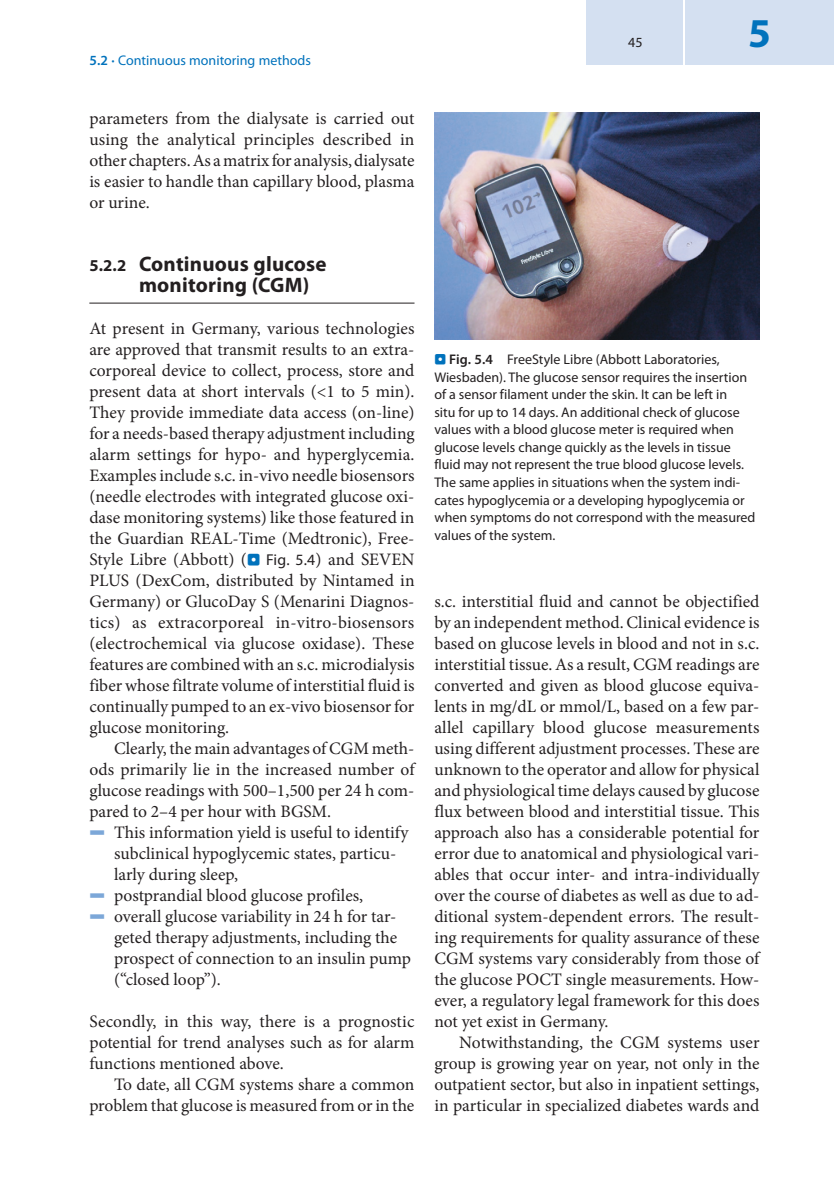
<style>
.page{position:relative;width:834px;height:1191px;background:#fff}
.page>*{position:absolute;margin:0;border:0;box-sizing:border-box;transform-origin:0 0}
.t1{font:700 41.12px "Npfvnd Nnlbpg Myriad Pro";color:#0072bc}
.t2{font:700 21px/21px "Tmcvhq Ywrnlj Myriad Pro";letter-spacing:.01em;color:#231f20}
.t3{font:17.5px/21px "Rsrqgy Kdchgv Minion Pro";color:#231f20;text-align:justify}
.t4{font:14px/17.5px "Dqqcfl Cntlng Myriad Pro";color:#231f20}
.t5{font:14px "Dqqcfl Cntlng Myriad Pro";color:#0072bc}
.s1{font-family:"Csqqgt Sgwlmc Myriad Pro";font-weight:600}
.s2{font-size:16.62px}
.s3{font-family:"Mhxlmx Qqgcmd Blik Buttons";font-size:15.75px;color:#0072bc}
.s4{font-family:"Dqqcfl Cntlng Myriad Pro";font-size:15.75px}
.s5{font-family:"Mhxlmx Qqgcmd Blik Buttons";color:#7ca7d8}
.s6{font-family:"Mhxlmx Qqgcmd Blik Buttons";color:#0072bc}
</style>
<div class="page">
<div style="left:685px;top:0;width:148px;height:64px;background:#d4e0f1"></div>
<div style="left:585px;top:0;width:97px;height:64px;background:#d4e0f1"></div>
<hr style="left:89px;top:303px;width:325px;height:1px;background:#231f20">
<img style="left:434px;top:113px;width:325px;height:226px">
<p class="t5" style="left:89px;top:51px;width:223px"><span class="s1">5.2 ·</span> Continuous monitoring methods</p>
<p class="t3" style="left:89px;top:108px;width:326px">parameters from the dialysate is carried out using the analytical principles described in other chapters. As a matrix for analysis, dialysate is easier to handle than capillary blood, plasma or urine.</p>
<p class="t4" style="left:628px;top:33px;width:16px">45</p>
<h1 class="t1" style="left:748px;top:6px;width:24px">5</h1>
<p class="t2" style="left:139px;top:253px;width:189px;text-indent:-50px"><span class="s2">5.2.2</span> Continuous glucose monitoring (CGM)</p>
<p class="t3" style="left:89px;top:318px;width:327px">At present in Germany, various technologies are approved that transmit results to an extra&shy;corporeal device to collect, process, store and present data at short intervals (&lt;1 to 5 min).<br>They provide immediate data access (on-line) for a needs-based therapy adjustment including alarm settings for hypo- and hyperglycemia.<br>Examples include s.c. in-vivo needle biosensors (needle electrodes with integrated glucose oxi&shy;dase monitoring systems) like those featured in the Guardian REAL-Time (Medtronic), Free-Style Libre (Abbott) (<span class="s3">.</span> <span class="s4">Fig. 5.4</span>) and SEVEN PLUS (DexCom, distributed by Nintamed in Germany) or GlucoDay S (Menarini Diagnos&shy;tics) as extracorporeal in-vitro-biosensors (electrochemical via glucose oxidase). These features are combined with an s.c. microdialysis fiber whose filtrate volume of interstitial fluid is continually pumped to an ex-vivo biosensor for glucose monitoring.</p>
<p class="t3" style="left:114px;top:738px;width:302px">Clearly, the main advantages of CGM meth-</p>
<p class="t3" style="left:89px;top:759px;width:326px">ods primarily lie in the increased number of</p>
<p class="t3" style="left:89px;top:780px;width:326px">glucose readings with 500–1,500 per 24 h com-</p>
<p class="t3" style="left:89px;top:801px;width:243px">pared to 2–4 per hour with BGSM.</p>
<p class="t3" style="left:89px;top:822px;width:320px"><span class="s5">5</span> This information yield is useful to identify</p>
<p class="t3" style="left:114px;top:843px;width:284px">subclinical hypoglycemic states, particu-</p>
<p class="t3" style="left:114px;top:864px;width:125px">larly during sleep,</p>
<p class="t3" style="left:89px;top:885px;width:275px"><span class="s5">5</span> postprandial blood glucose profiles,</p>
<p class="t3" style="left:89px;top:906px;width:308px"><span class="s5">5</span> overall glucose variability in 24 h for tar-</p>
<p class="t3" style="left:114px;top:927px;width:284px">geted therapy adjustments, including the</p>
<p class="t3" style="left:114px;top:948px;width:298px">prospect of connection to an insulin pump</p>
<p class="t3" style="left:114px;top:969px;width:108px">(“closed loop”).</p>
<p class="t3" style="left:89px;top:1011px;width:326px">Secondly, in this way, there is a prognostic potential for trend analyses such as for alarm functions mentioned above.</p>
<p class="t3" style="left:89px;top:1074px;width:326px;text-align:right">To date, all CGM systems share a common problem that glucose is measured from or in the</p>
<p class="t4" style="left:434px;top:351px;width:322px"><span class="s6">.</span> <span class="s1">Fig. 5.4</span> FreeStyle Libre (Abbott Laboratories, Wiesbaden). The glucose sensor requires the insertion of a sensor filament under the skin. It can be left in<br>situ for up to 14 days. An additional check of glucose values with a blood glucose meter is required when glucose levels change quickly as the levels in tissue fluid may not represent the true blood glucose levels.<br>The same applies in situations when the system indi&shy;cates hypoglycemia or a developing hypoglycemia or when symptoms do not correspond with the measured values of the system.</p>
<p class="t3" style="left:434px;top:591px;width:327px">s.c. interstitial fluid and cannot be objectified by an independent method. Clinical evidence is based on glucose levels in blood and not in s.c. interstitial tissue. As a result, CGM readings are converted and given as blood glucose equiva&shy;lents in mg/dL or mmol/L, based on a few par&shy;allel capillary blood glucose measurements using different adjustment processes. These are unknown to the operator and allow for physical and physiological time delays caused by glucose flux between blood and interstitial tissue. This approach also has a considerable potential for error due to anatomical and physiological vari&shy;ables that occur inter- and intra-individually over the course of diabetes as well as due to ad&shy;ditional system-dependent errors. The result&shy;ing requirements for quality assurance of these CGM systems vary considerably from those of the glucose POCT single measurements. How&shy;ever, a regulatory legal framework for this does not yet exist in Germany.</p>
<p class="t3" style="left:434px;top:1032px;width:327px;text-indent:25px">Notwithstanding, the CGM systems user group is growing year on year, not only in the outpatient sector, but also in inpatient settings, in particular in specialized diabetes wards and</p>
</div>
